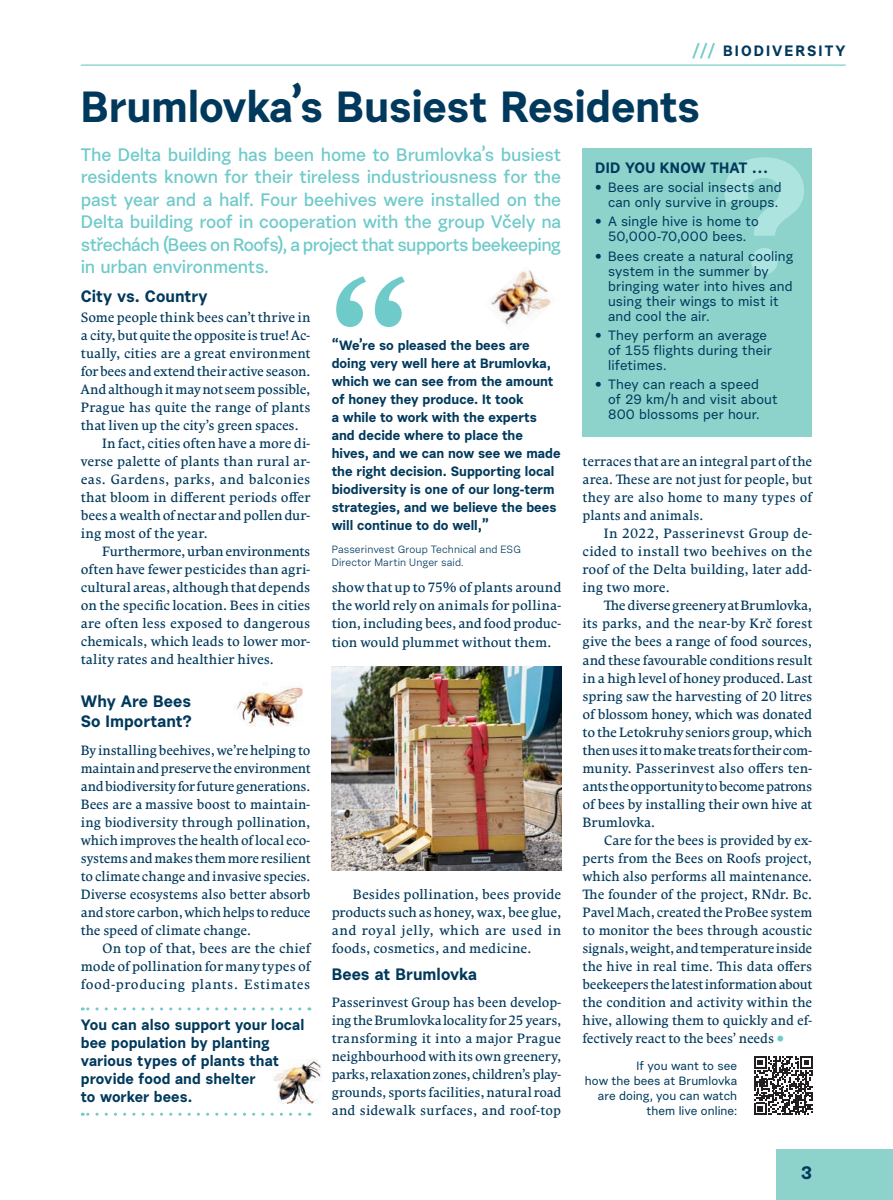
<style>
.page{position:relative;width:893px;height:1200px;background:#fff}
.page>*{position:absolute;margin:0;border:0;box-sizing:border-box;transform-origin:0 0}
.t1{font:225px "Bely";color:#6fcaca}
.t2{font:700 162.9px "Urban Grotesk Re Bo";color:#8ed2cc}
.t3{font:700 43.5px "Urban Grotesk Re Bo";letter-spacing:-.01em;color:#00395c}
.t4{font:700 18px/22.5px "Urban Grotesk Li Se";letter-spacing:-.03em;color:#6fcaca;text-align:justify}
.t5{font:700 18px "Urban Grotesk Re Bo";color:#00395c}
.t6{font:700 16.5px/19.8px "Urban Grotesk Re Bo";letter-spacing:.005em;color:#00395c}
.t7{font:700 15px/18px "Urban Grotesk Re Bo";letter-spacing:.005em;color:#00395c}
.t8{font:700 15px "Urban Grotesk Re Bo";letter-spacing:.135em;color:#00395c}
.t9{font:13.5px/18px "Comenia Serif Pro";letter-spacing:.005em;color:#00395c;text-align:justify}
.t10{font:13.5px/15px "Urban Grotesk Me Bl";letter-spacing:.01em;color:#00395c}
.t11{font:700 13.5px/18px "Urban Grotesk Re Bo";color:#00395c}
.t12{font:13.5px "Comenia Serif Pro";letter-spacing:-.015em;color:#00395c}
.t13{font:13.5px "Comenia Serif Pro";letter-spacing:-.02em;color:#00395c}
.t14{font:13.5px "Comenia Serif Pro";letter-spacing:.025em;color:#00395c}
.t15{font:12px/15px "Urban Grotesk Me Bl";letter-spacing:.005em;color:#00395c;text-align:right}
.t16{font:10.5px/12.6px "Urban Grotesk Re Bo";letter-spacing:.01em;color:#00395c}
.s1{color:#6fcaca}
</style>
<div class="page">
<div style="left:776px;top:1148px;width:117px;height:51px;background:#8ed2cc"></div>
<img style="left:273px;top:1059px;width:48px;height:43px">
<hr style="left:81px;top:64px;width:765px;height:2px;background:#6fcaca">
<svg style="left:82px;top:1007px;width:218px;height:3px"></svg>
<svg style="left:82px;top:1112px;width:218px;height:3px"></svg>
<svg style="left:754px;top:1056px;width:59px;height:58px"></svg>
<div style="left:583px;top:148px;width:229px;height:288px;background:#8ed2cc"></div>
<img style="left:332px;top:666px;width:229px;height:204px">
<img style="left:491px;top:270px;width:62px;height:55px">
<img style="left:236px;top:682px;width:66px;height:44px">
<p class="t8" style="left:692px;top:41px;width:155px"><span class="s1">///</span> BIODIVERSITY</p>
<h3 class="t3" style="left:81px;top:78px;width:621px">Brumlovka’s Busiest Residents</h3>
<p class="t4" style="left:81px;top:143px;width:482px">The Delta building has been home to Brumlovka’s busiest residents known for their tireless industriousness for the past year and a half. Four beehives were installed on the Delta building roof in cooperation with the group Včely na střechách (Bees on Roofs), a project that supports beekeeping in urban environments.</p>
<p class="t6" style="left:81px;top:286px;width:128px">City vs. Country</p>
<p class="t9" style="left:81px;top:308px;width:231px">Some people think bees can’t thrive in</p>
<p class="t12" style="left:81px;top:326px;width:231px">a city, but quite the opposite is true! Ac-</p>
<p class="t9" style="left:81px;top:344px;width:231px">tually, cities are a great environment</p>
<p class="t12" style="left:81px;top:362px;width:231px">for bees and extend their active season.</p>
<p class="t13" style="left:81px;top:380px;width:231px">And although it may not seem possible,</p>
<p class="t9" style="left:81px;top:398px;width:231px">Prague has quite the range of plants</p>
<p class="t9" style="left:81px;top:416px;width:219px">that liven up the city’s green spaces.</p>
<p class="t9" style="left:102px;top:434px;width:210px">In fact, cities often have a more di-</p>
<p class="t9" style="left:81px;top:452px;width:231px">verse palette of plants than rural ar-</p>
<p class="t14" style="left:81px;top:470px;width:231px">eas. Gardens, parks, and balconies</p>
<p class="t9" style="left:81px;top:488px;width:231px">that bloom in different periods offer</p>
<p class="t9" style="left:81px;top:506px;width:231px">bees a wealth of nectar and pollen dur-</p>
<p class="t9" style="left:81px;top:524px;width:129px">ing most of the year.</p>
<p class="t9" style="left:102px;top:542px;width:210px">Furthermore, urban environments</p>
<p class="t9" style="left:81px;top:560px;width:231px">often have fewer pesticides than agri-</p>
<p class="t9" style="left:81px;top:578px;width:231px">cultural areas, although that depends</p>
<p class="t9" style="left:81px;top:596px;width:231px">on the specific location. Bees in cities</p>
<p class="t9" style="left:81px;top:614px;width:231px">are often less exposed to dangerous</p>
<p class="t9" style="left:81px;top:632px;width:231px">chemicals, which leads to lower mor-</p>
<p class="t9" style="left:81px;top:650px;width:195px">tality rates and healthier hives.</p>
<p class="t6" style="left:81px;top:690px;width:112px">Why Are Bees<br>So Important?</p>
<p class="t9" style="left:81px;top:740px;width:231px">By installing beehives, we’re helping to maintain and preserve the environment and biodiversity for future generations.<br>Bees are a massive boost to maintain&shy;ing biodiversity through pollination, which improves the health of local eco&shy;systems and makes them more resilient to climate change and invasive species.<br>Diverse ecosystems also better absorb and store carbon, which helps to reduce the speed of climate change.</p>
<p class="t9" style="left:81px;top:938px;width:231px;text-indent:21px">On top of that, bees are the chief mode of pollination for many types of food-producing plants. Estimates</p>
<p class="t7" style="left:81px;top:1015px;width:225px">You can also support your local bee population by planting various types of plants that provide food and shelter<br>to worker bees.</p>
<h1 class="t1" style="left:332px;top:205px;width:77px">“</h1>
<p class="t11" style="left:332px;top:336px;width:230px">“We’re so pleased the bees are doing very well here at Brumlovka, which we can see from the amount of honey they produce. It took<br>a while to work with the experts and decide where to place the hives, and we can now see we made the right decision. Supporting local biodiversity is one of our long-term strategies, and we believe the bees will continue to do well,”</p>
<p class="t16" style="left:332px;top:543px;width:191px">Passerinvest Group Technical and ESG<br>Director Martin Unger said.</p>
<p class="t9" style="left:332px;top:578px;width:231px">show that up to 75% of plants around the world rely on animals for pollina&shy;tion, including bees, and food produc&shy;tion would plummet without them.</p>
<p class="t9" style="left:332px;top:884px;width:231px;text-indent:21px">Besides pollination, bees provide products such as honey, wax, bee glue, and royal jelly, which are used in foods, cosmetics, and medicine.</p>
<p class="t6" style="left:332px;top:963px;width:147px">Bees at Brumlovka</p>
<p class="t9" style="left:332px;top:992px;width:231px">Passerinvest Group has been develop&shy;ing the Brumlovka locality for 25 years, transforming it into a major Prague neighbourhood with its own greenery, parks, relaxation zones, children’s play&shy;grounds, sports facilities, natural road and sidewalk surfaces, and roof-top</p>
<h2 class="t2" style="left:721px;top:112px;width:88px">?</h2>
<p class="t7" style="left:595px;top:158px;width:174px">DID YOU KNOW THAT …</p>
<p class="t10" style="left:595px;top:180px;width:188px;text-align:right">• Bees are social insects and can only survive in groups.</p>
<p class="t10" style="left:595px;top:214px;width:165px;text-align:center">• A single hive is home to<br>50,000-70,000 bees.</p>
<p class="t10" style="left:608px;top:248px;width:187px;text-indent:-13px">• Bees create a natural cooling system in the summer by bringing water into hives and using their wings to mist it and cool the air.</p>
<p class="t10" style="left:608px;top:327px;width:165px;text-indent:-13px">• They perform an average of 155 flights during their lifetimes.</p>
<p class="t10" style="left:608px;top:377px;width:171px;text-indent:-13px">• They can reach a speed<br>of 29 km/h and visit about<br>800 blossoms per hour.</p>
<p class="t9" style="left:583px;top:452px;width:231px">terraces that are an integral part of the area. These are not just for people, but they are also home to many types of plants and animals.</p>
<p class="t9" style="left:583px;top:524px;width:231px;text-indent:21px">In 2022, Passerinevst Group de&shy;cided to install two beehives on the roof of the Delta building, later add&shy;ing two more.</p>
<p class="t9" style="left:583px;top:596px;width:231px;text-indent:21px">The diverse greenery at Brumlovka, its parks, and the near-by Krč forest give the bees a range of food sources, and these favourable conditions result in a high level of honey produced. Last spring saw the harvesting of 20 litres of blossom honey, which was donated to the Letokruhy seniors group, which then uses it to make treats for their com&shy;munity. Passerinvest also offers ten&shy;ants the opportunity to become patrons of bees by installing their own hive at Brumlovka.</p>
<p class="t9" style="left:583px;top:830px;width:231px;text-indent:21px">Care for the bees is provided by ex&shy;perts from the Bees on Roofs project, which also performs all maintenance.<br>The founder of the project, RNdr. Bc.<br>Pavel Mach, created the ProBee system to monitor the bees through acoustic signals, weight, and temperature inside the hive in real time. This data offers beekeepers the latest information about the condition and activity within the hive, allowing them to quickly and ef&shy;fectively react to the bees’ needs <span class="s1">•</span></p>
<p class="t15" style="left:585px;top:1057px;width:154px">If you want to see<br>how the bees at Brumlovka are doing, you can watch them live online:</p>
<h3 class="t5" style="left:801px;top:1160px;width:12px">3</h3>
</div>
